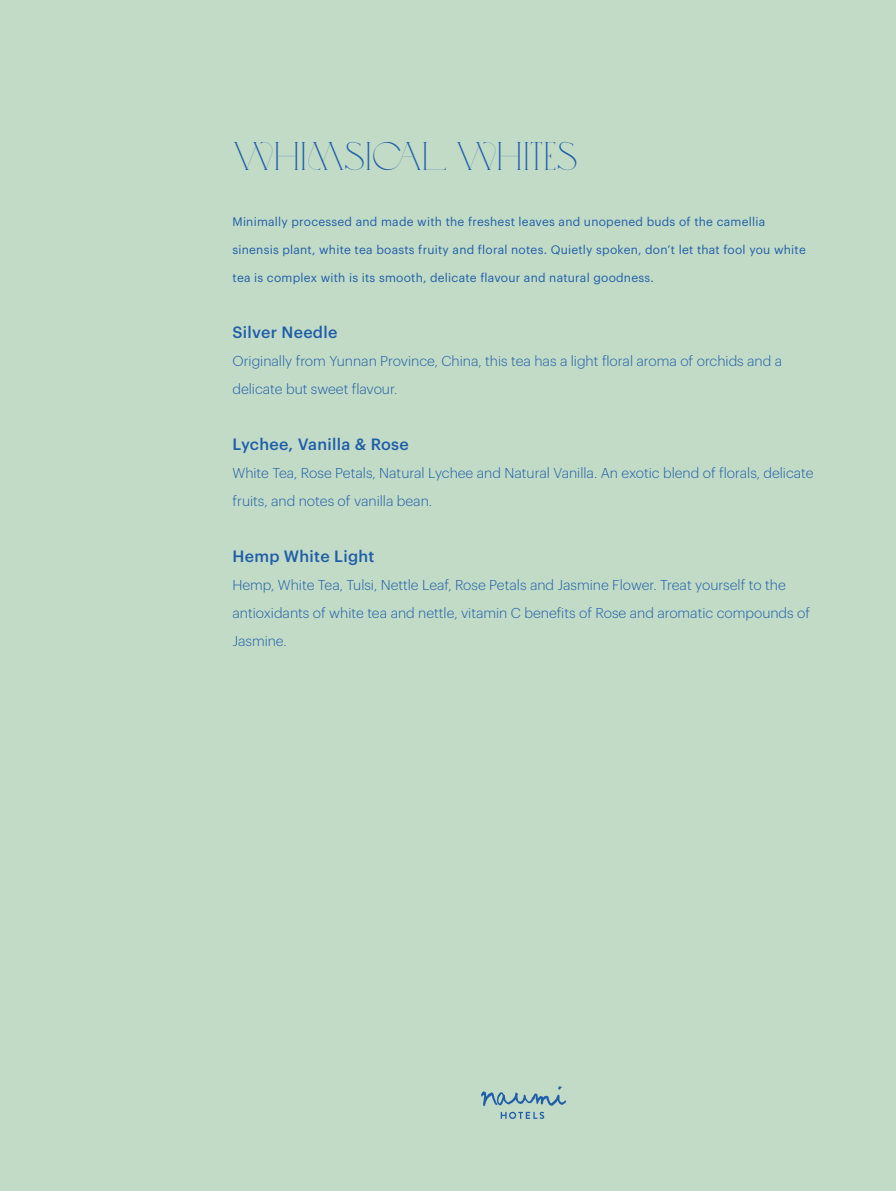
<style>
.page{position:relative;width:896px;height:1191px;background:#c2dbc6}
.page>*{position:absolute;margin:0;border:0;box-sizing:border-box;transform-origin:0 0}
.t1{font:40px "Love";letter-spacing:-.015em;color:#1f5ea9}
.t2{font:500 16px "Graphik";letter-spacing:.02em;color:#1f5ea9}
.t3{font:300 14px/28px "Graphik";color:#1f5ea9}
.t4{font:12px "Graphik";letter-spacing:.02em;color:#1f5ea9}
</style>
<div class="page">
<svg style="left:481px;top:1086px;width:85px;height:33px"></svg>
<p class="t1" style="left:232px;top:135px;width:347px">WHIMSICAL WHITES</p>
<p class="t4" style="left:232px;top:212px;width:534px">Minimally processed and made with the freshest leaves and unopened buds of the camellia</p>
<p class="t4" style="left:232px;top:240px;width:575px">sinensis plant, white tea boasts fruity and floral notes. Quietly spoken, don’t let that fool you white</p>
<p class="t4" style="left:232px;top:268px;width:423px">tea is complex with is its smooth, delicate flavour and natural goodness.</p>
<p class="t2" style="left:232px;top:320px;width:106px">Silver Needle</p>
<p class="t3" style="left:232px;top:345px;width:551px">Originally from Yunnan Province, China, this tea has a light floral aroma of orchids and a delicate but sweet flavour.</p>
<p class="t2" style="left:232px;top:432px;width:178px">Lychee, Vanilla &amp; Rose</p>
<p class="t3" style="left:232px;top:457px;width:582px">White Tea, Rose Petals, Natural Lychee and Natural Vanilla. An exotic blend of florals, delicate fruits, and notes of vanilla bean.</p>
<p class="t2" style="left:232px;top:544px;width:143px">Hemp White Light</p>
<p class="t3" style="left:232px;top:569px;width:579px">Hemp, White Tea, Tulsi, Nettle Leaf, Rose Petals and Jasmine Flower. Treat yourself to the antioxidants of white tea and nettle, vitamin C benefits of Rose and aromatic compounds of<br>Jasmine.</p>
</div>
